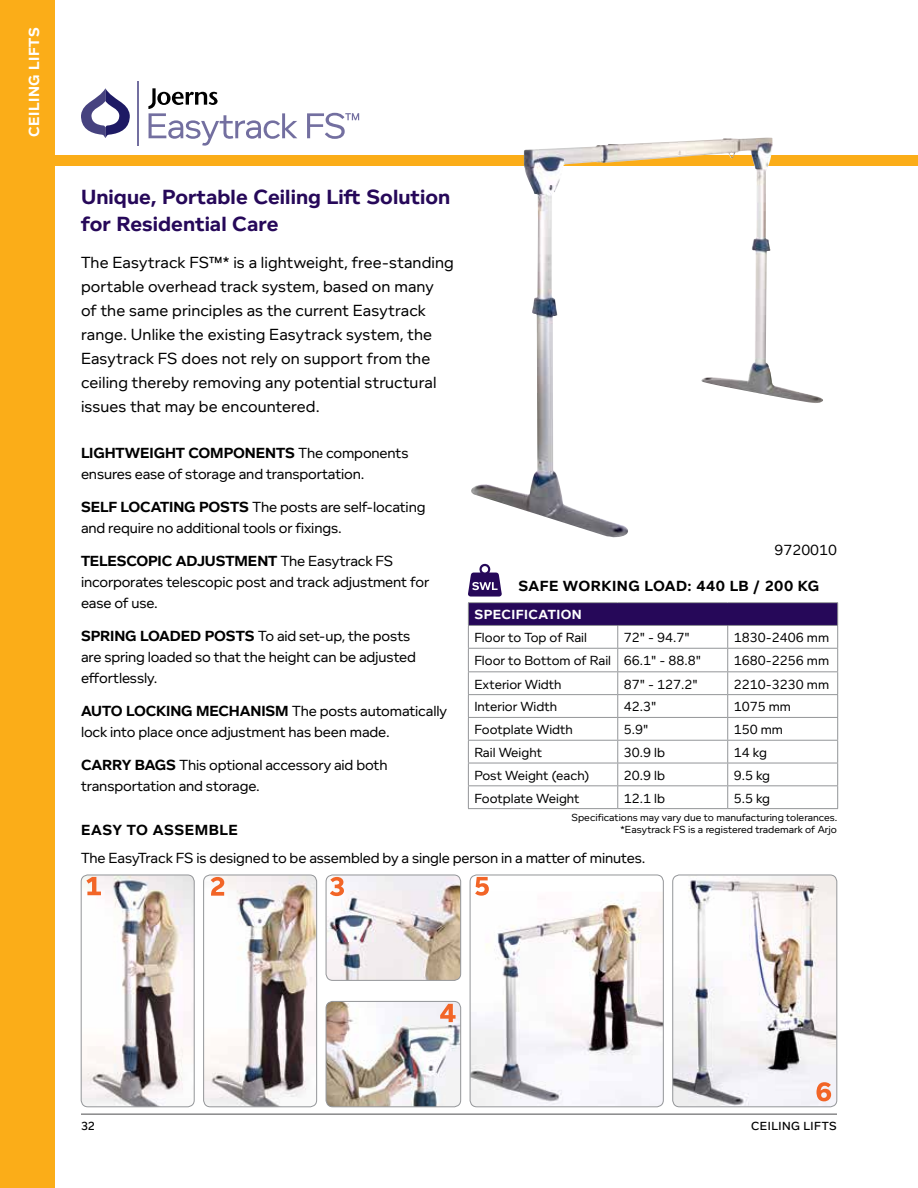
<style>
.page{position:relative;width:918px;height:1188px;background:#fff}
.page>*{position:absolute;margin:0;border:0;box-sizing:border-box;transform-origin:0 0}
.t1{font:700 21px/27px "Foundry Context";letter-spacing:.005em;color:#260859}
.t2{font:16.5px/24px "Foundry Context";letter-spacing:.005em;color:#000}
.t3{font:15px/21px "Foundry Context";letter-spacing:-.01em;color:#000}
.t4{font:700 15px "Foundry Context";letter-spacing:.03em;color:#000}
.t5{font:700 15px "Foundry Context";letter-spacing:.035em;color:#fff}
.t6{font:13.5px "Foundry Context";color:#000}
.t7{font:700 13.5px "Foundry Context";letter-spacing:.035em;color:#fff}
.t8{font:500 12px "Foundry Context";letter-spacing:.04em;color:#000}
.t9{font:10.5px "Foundry Context";color:#000}
.s1{font-weight:700}
</style>
<div class="page">
<hr style="left:81px;top:1114px;width:756px;height:1px;background:#4d4d4f">
<div style="left:0;top:0;width:54px;height:1188px;background:#fbad18"></div>
<div style="left:0;top:156px;width:918px;height:10px;background:#fbad18"></div>
<img style="left:468px;top:138px;width:358px;height:400px">
<svg style="left:307px;top:113px;width:52px;height:26px"></svg>
<svg style="left:148px;top:88px;width:149px;height:58px"></svg>
<svg style="left:81px;top:88px;width:49px;height:50px"></svg>
<hr style="left:138px;top:81px;width:1px;height:64px;background:#736fa0">
<svg style="left:468px;top:563px;width:34px;height:34px"></svg>
<div style="left:468px;top:603px;width:370px;height:22px;background:#260859"></div>
<hr style="left:468px;top:602px;width:150px;height:1px;background:#939598">
<hr style="left:618px;top:602px;width:110px;height:1px;background:#939598">
<hr style="left:728px;top:602px;width:110px;height:1px;background:#939598">
<hr style="left:468px;top:625px;width:150px;height:1px;background:#939598">
<hr style="left:618px;top:625px;width:110px;height:1px;background:#939598">
<hr style="left:728px;top:625px;width:110px;height:1px;background:#939598">
<hr style="left:468px;top:648px;width:150px;height:1px;background:#939598">
<hr style="left:618px;top:648px;width:110px;height:1px;background:#939598">
<hr style="left:728px;top:648px;width:110px;height:1px;background:#939598">
<hr style="left:468px;top:671px;width:150px;height:1px;background:#939598">
<hr style="left:618px;top:671px;width:110px;height:1px;background:#939598">
<hr style="left:728px;top:671px;width:110px;height:1px;background:#939598">
<hr style="left:468px;top:694px;width:150px;height:1px;background:#939598">
<hr style="left:618px;top:694px;width:110px;height:1px;background:#939598">
<hr style="left:728px;top:694px;width:110px;height:1px;background:#939598">
<hr style="left:468px;top:717px;width:150px;height:1px;background:#939598">
<hr style="left:618px;top:717px;width:110px;height:1px;background:#939598">
<hr style="left:728px;top:717px;width:110px;height:1px;background:#939598">
<hr style="left:468px;top:740px;width:150px;height:1px;background:#939598">
<hr style="left:618px;top:740px;width:110px;height:1px;background:#939598">
<hr style="left:728px;top:740px;width:110px;height:1px;background:#939598">
<hr style="left:468px;top:763px;width:150px;height:1px;background:#939598">
<hr style="left:618px;top:763px;width:110px;height:1px;background:#939598">
<hr style="left:728px;top:763px;width:110px;height:1px;background:#939598">
<hr style="left:468px;top:785px;width:150px;height:1px;background:#939598">
<svg style="left:468px;top:603px;width:1px;height:205px"></svg>
<hr style="left:618px;top:785px;width:110px;height:1px;background:#939598">
<svg style="left:617px;top:626px;width:1px;height:182px"></svg>
<hr style="left:728px;top:785px;width:110px;height:1px;background:#939598">
<svg style="left:727px;top:626px;width:1px;height:182px"></svg>
<svg style="left:837px;top:603px;width:1px;height:205px"></svg>
<hr style="left:468px;top:808px;width:150px;height:1px;background:#939598">
<hr style="left:618px;top:808px;width:110px;height:1px;background:#939598">
<hr style="left:728px;top:808px;width:110px;height:1px;background:#939598">
<img style="left:81px;top:875px;width:113px;height:232px">
<div style="left:81px;top:875px;width:113px;height:232px;border:1px solid #939598;border-radius:7px"></div>
<svg style="left:86px;top:877px;width:15px;height:18px"></svg>
<img style="left:204px;top:875px;width:113px;height:232px">
<div style="left:203px;top:875px;width:114px;height:232px;border:1px solid #939598;border-radius:7px"></div>
<svg style="left:211px;top:877px;width:13px;height:19px"></svg>
<img style="left:326px;top:875px;width:135px;height:105px">
<div style="left:326px;top:875px;width:135px;height:106px;border:1px solid #939598;border-radius:7px"></div>
<svg style="left:330px;top:877px;width:14px;height:19px"></svg>
<img style="left:326px;top:1001px;width:135px;height:106px">
<div style="left:326px;top:1001px;width:135px;height:106px;border:1px solid #939598;border-radius:7px"></div>
<svg style="left:440px;top:1004px;width:16px;height:18px"></svg>
<img style="left:470px;top:895px;width:193px;height:211px">
<div style="left:470px;top:875px;width:194px;height:232px;border:1px solid #939598;border-radius:7px"></div>
<svg style="left:475px;top:877px;width:14px;height:19px"></svg>
<img style="left:673px;top:875px;width:164px;height:232px">
<div style="left:673px;top:875px;width:164px;height:232px;border:1px solid #939598;border-radius:7px"></div>
<svg style="left:816px;top:1082px;width:15px;height:19px"></svg>
<p class="t5" style="left:28px;top:137px;width:111px;rotate:-90deg">CEILING LIFTS</p>
<h1 class="t1" style="left:81px;top:185px;width:371px">Unique, Portable Ceiling Lift Solution for Residential Care</h1>
<p class="t2" style="left:81px;top:251px;width:374px">The Easytrack FS™* is a lightweight, free-standing portable overhead track system, based on many<br>of the same principles as the current Easytrack range. Unlike the existing Easytrack system, the Easytrack FS does not rely on support from the ceiling thereby removing any potential structural issues that may be encountered.</p>
<p class="t3" style="left:81px;top:443px;width:329px"><span class="s1">LIGHTWEIGHT COMPONENTS</span> The components ensures ease of storage and transportation.</p>
<p class="t3" style="left:81px;top:497px;width:346px"><span class="s1">SELF LOCATING POSTS</span> The posts are self-locating and require no additional tools or fixings.</p>
<p class="t3" style="left:81px;top:551px;width:350px"><span class="s1">TELESCOPIC ADJUSTMENT</span> The Easytrack FS incorporates telescopic post and track adjustment for ease of use.</p>
<p class="t3" style="left:81px;top:626px;width:337px"><span class="s1">SPRING LOADED POSTS</span> To aid set-up, the posts are spring loaded so that the height can be adjusted effortlessly.</p>
<p class="t3" style="left:81px;top:701px;width:368px"><span class="s1">AUTO LOCKING MECHANISM</span> The posts automatically lock into place once adjustment has been made.</p>
<p class="t3" style="left:81px;top:755px;width:308px"><span class="s1">CARRY BAGS</span> This optional accessory aid both transportation and storage.</p>
<p class="t3" style="left:775px;top:540px;width:64px">9720010</p>
<p class="t4" style="left:518px;top:580px;width:302px">SAFE WORKING LOAD: 440 LB / 200 KG</p>
<p class="t7" style="left:474px;top:610px;width:109px">SPECIFICATION</p>
<p class="t6" style="left:474px;top:632px;width:114px">Floor to Top of Rail</p>
<p class="t6" style="left:624px;top:632px;width:68px">72" - 94.7"</p>
<p class="t6" style="left:734px;top:632px;width:97px">1830-2406 mm</p>
<p class="t6" style="left:474px;top:654px;width:228px">Floor to Bottom of Rail 66.1" - 88.8"</p>
<p class="t6" style="left:734px;top:654px;width:97px">1680-2256 mm</p>
<p class="t6" style="left:474px;top:678px;width:89px">Exterior Width</p>
<p class="t6" style="left:624px;top:678px;width:76px">87" - 127.2"</p>
<p class="t6" style="left:734px;top:678px;width:97px">2210-3230 mm</p>
<p class="t6" style="left:474px;top:701px;width:84px">Interior Width</p>
<p class="t6" style="left:624px;top:701px;width:34px">42.3"</p>
<p class="t6" style="left:734px;top:701px;width:59px">1075 mm</p>
<p class="t6" style="left:474px;top:724px;width:100px">Footplate Width</p>
<p class="t6" style="left:624px;top:724px;width:26px">5.9"</p>
<p class="t6" style="left:734px;top:724px;width:51px">150 mm</p>
<p class="t6" style="left:474px;top:746px;width:69px">Rail Weight</p>
<p class="t6" style="left:624px;top:746px;width:43px">30.9 lb</p>
<p class="t6" style="left:734px;top:746px;width:35px">14 kg</p>
<p class="t6" style="left:474px;top:769px;width:116px">Post Weight (each)</p>
<p class="t6" style="left:624px;top:769px;width:43px">20.9 lb</p>
<p class="t6" style="left:734px;top:769px;width:38px">9.5 kg</p>
<p class="t6" style="left:474px;top:792px;width:107px">Footplate Weight</p>
<p class="t6" style="left:624px;top:792px;width:43px">12.1 lb</p>
<p class="t6" style="left:734px;top:792px;width:38px">5.5 kg</p>
<p class="t9" style="left:621px;top:825px;width:218px">*Easytrack FS is a registered trademark of Arjo</p>
<p class="t9" style="left:571px;top:812px;width:268px">Specifications may vary due to manufacturing tolerances.</p>
<p class="t4" style="left:81px;top:824px;width:158px">EASY TO ASSEMBLE</p>
<p class="t3" style="left:81px;top:848px;width:566px">The EasyTrack FS is designed to be assembled by a single person in a matter of minutes.</p>
<p class="t8" style="left:81px;top:1121px;width:16px">32</p>
<p class="t8" style="left:751px;top:1121px;width:87px">CEILING LIFTS</p>
</div>
